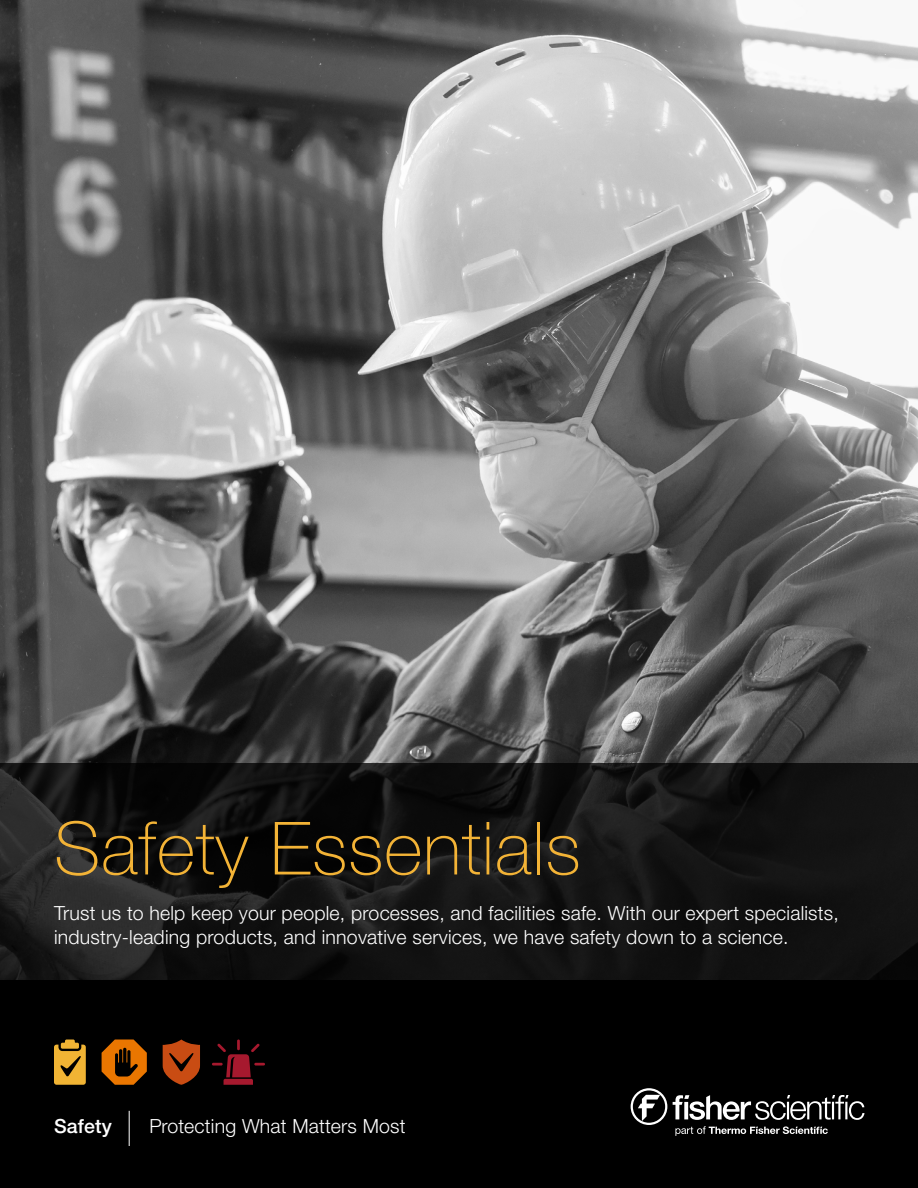
<style>
.page{position:relative;width:918px;height:1188px;background:#fff}
.page>*{position:absolute;margin:0;border:0;box-sizing:border-box;transform-origin:0 0}
.t1{font:100 73.5px "Helvetica Neue LTW1 G";letter-spacing:.01em;color:#f3b336}
.t2{font:300 19.5px/24px "Helvetica Neue LTW1 G";letter-spacing:.01em;color:#fff}
.t3{font:500 19.5px "Helvetica Neue LTW1 G";letter-spacing:.01em;color:#fff}
</style>
<div class="page">
<img style="left:0;top:0;width:918px;height:763px">
<div style="left:0;top:981px;width:918px;height:207px;background:#000"></div>
<svg style="left:0;top:763px;width:918px;height:218px;background:#131313"></svg>
<svg style="left:54px;top:1040px;width:32px;height:45px"></svg>
<svg style="left:102px;top:1040px;width:45px;height:45px"></svg>
<svg style="left:163px;top:1040px;width:37px;height:45px"></svg>
<svg style="left:212px;top:1040px;width:53px;height:45px"></svg>
<hr style="left:129px;top:1111px;width:1px;height:35px;background:#fff">
<svg style="left:631px;top:1088px;width:36px;height:37px"></svg>
<svg style="left:675px;top:1126px;width:153px;height:10px"></svg>
<svg style="left:673px;top:1095px;width:192px;height:25px"></svg>
<h1 class="t1" style="left:54px;top:805px;width:528px">Safety Essentials</h1>
<p class="t2" style="left:54px;top:901px;width:786px">Trust us to help keep your people, processes, and facilities safe. With our expert specialists, industry-leading products, and innovative services, we have safety down to a science.</p>
<p class="t3" style="left:54px;top:1114px;width:60px">Safety</p>
<p class="t2" style="left:149px;top:1114px;width:258px">Protecting What Matters Most</p>
</div>
